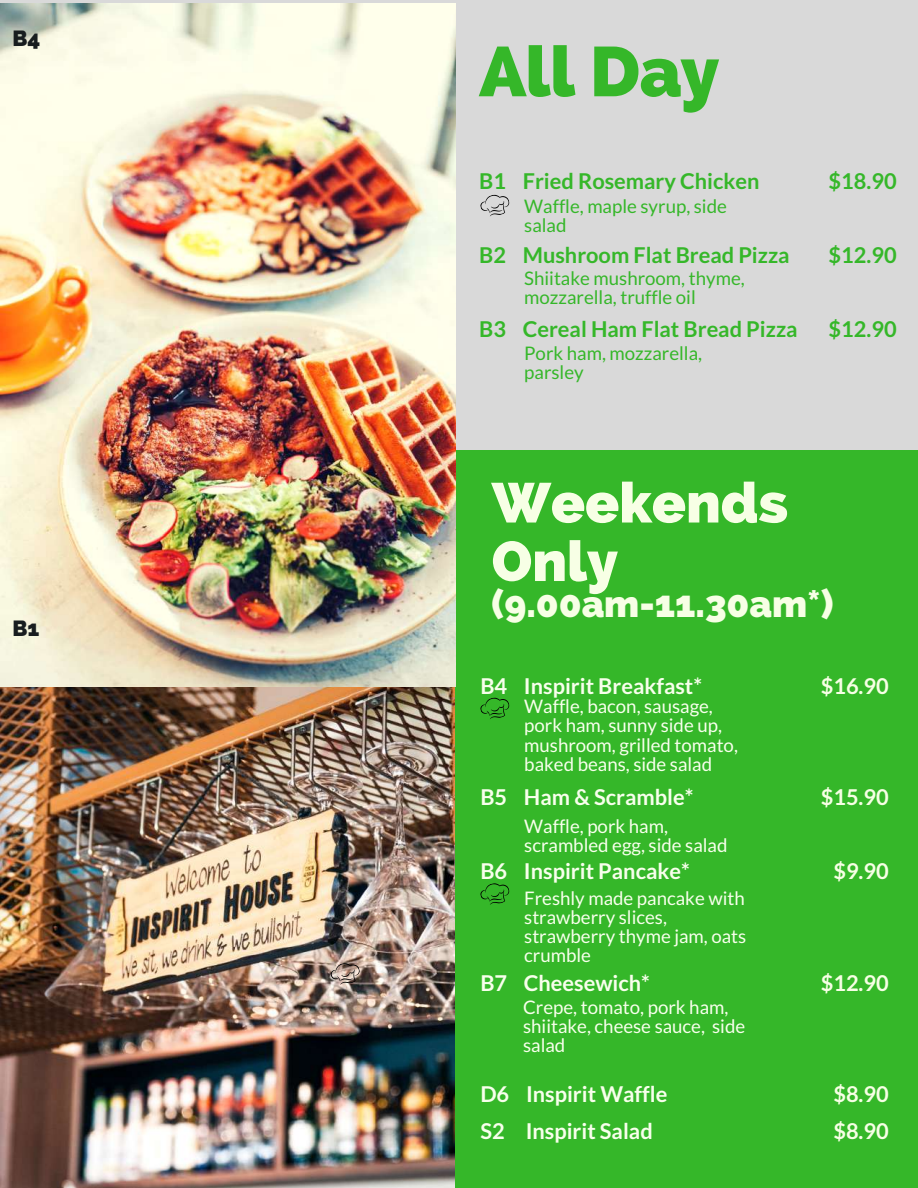
<style>
.page{position:relative;width:918px;height:1188px;background:#d9d9d9}
.page>*{position:absolute;margin:0;border:0;box-sizing:border-box;transform-origin:0 0}
.t1{font:800 70.05px "Raleway";letter-spacing:-.01em;color:#35b729}
.t2{font:800 55.95px/58.5px "Raleway";color:#f7ffe5}
.t3{font:800 37.35px "Raleway";color:#f7ffe5}
.t4{font:700 21.75px/37.2px "Lato";color:#f8ffec}
.t5{font:700 21.75px "Lato";color:#35b729}
.t6{font:700 21.75px/37.2px "Lato";color:#f7ffe5}
.t7{font:800 21.75px "Raleway";color:#181d1f}
.t8{font:18.75px/19.2px "Lato";color:#f8ffec}
.t9{font:18.75px/19.2px "Lato";color:#35b729}
</style>
<div class="page">
<img style="left:0;top:686px;width:456px;height:502px">
<div style="left:456px;top:450px;width:462px;height:738px;background:#35b729"></div>
<img style="left:0;top:3px;width:456px;height:683px">
<svg style="left:480px;top:194px;width:30px;height:23px"></svg>
<svg style="left:480px;top:697px;width:30px;height:22px"></svg>
<svg style="left:480px;top:883px;width:30px;height:22px"></svg>
<svg style="left:330px;top:959px;width:31px;height:27px"></svg>
<p class="t7" style="left:12px;top:25px;width:29px">B4</p>
<p class="t7" style="left:12px;top:616px;width:28px">B1</p>
<h1 class="t1" style="left:479px;top:30px;width:242px">All Day</h1>
<p class="t5" style="left:479px;top:167px;width:282px">B1 Fried Rosemary Chicken</p>
<p class="t9" style="left:524px;top:196px;width:204px">Waffle, maple syrup, side salad</p>
<p class="t9" style="left:524px;top:268px;width:222px">Shiitake mushroom, thyme, mozzarella, truffle oil</p>
<p class="t9" style="left:524px;top:343px;width:179px">Pork ham, mozzarella, parsley</p>
<p class="t5" style="left:479px;top:241px;width:312px">B2 Mushroom Flat Bread Pizza</p>
<p class="t5" style="left:479px;top:316px;width:320px">B3 Cereal Ham Flat Bread Pizza</p>
<p class="t5" style="left:829px;top:167px;width:70px">$18.90</p>
<p class="t5" style="left:829px;top:241px;width:70px">$12.90</p>
<p class="t5" style="left:829px;top:316px;width:70px">$12.90</p>
<h2 class="t2" style="left:492px;top:474px;width:298px">Weekends<br>Only</h2>
<h3 class="t3" style="left:492px;top:582px;width:343px">(9.00am-11.30am*)</h3>
<p class="t4" style="left:480px;top:667px;width:223px">B4 Inspirit Breakfast*</p>
<p class="t8" style="left:524px;top:696px;width:215px">Waffle, bacon, sausage, pork ham, sunny side up, mushroom, grilled tomato, baked beans, side salad</p>
<p class="t4" style="left:480px;top:778px;width:215px">B5 Ham &amp; Scramble*</p>
<p class="t8" style="left:524px;top:816px;width:205px">Waffle, pork ham, scrambled egg, side salad</p>
<p class="t4" style="left:480px;top:852px;width:211px">B6 Inspirit Pancake*</p>
<p class="t8" style="left:524px;top:888px;width:224px">Freshly made pancake with strawberry slices, strawberry thyme jam, oats crumble</p>
<p class="t4" style="left:480px;top:964px;width:171px">B7 Cheesewich*</p>
<p class="t8" style="left:523px;top:997px;width:224px">Crepe, tomato, pork ham, shiitake, cheese sauce, side salad</p>
<p class="t4" style="left:480px;top:1075px;width:188px">D6 Inspirit Waffle<br>S2 Inspirit Salad</p>
<p class="t6" style="left:821px;top:667px;width:70px">$16.90</p>
<p class="t6" style="left:821px;top:778px;width:70px">$15.90</p>
<p class="t6" style="left:833px;top:852px;width:57px">$9.90</p>
<p class="t6" style="left:821px;top:964px;width:70px">$12.90</p>
<p class="t6" style="left:833px;top:1075px;width:57px">$8.90 $8.90</p>
</div>
